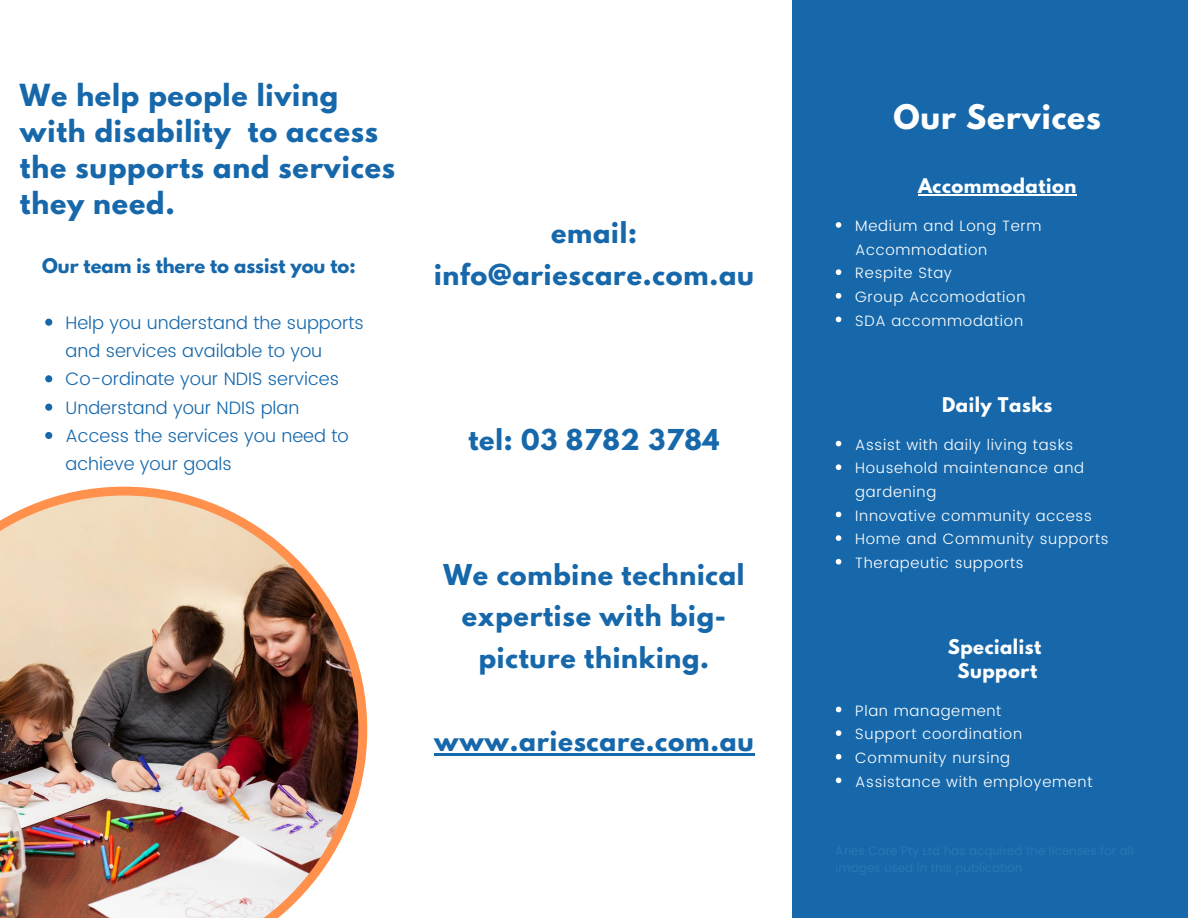
<style>
.page{position:relative;width:1188px;height:918px;background:#fff}
.page>*{position:absolute;margin:0;border:0;box-sizing:border-box;transform-origin:0 0}
.t1{font:700 30px "League Spartan";letter-spacing:.03em;color:#fff}
.t2{font:700 27px/36px "League Spartan";letter-spacing:.03em;color:#1668ab}
.t3{font:700 25.5px/41.7px "League Spartan";letter-spacing:.03em;color:#1668ab;text-align:center}
.t4{font:700 24.75px "League Spartan";letter-spacing:.03em;color:#1668ab}
.t5{font:300 18px/28.3px "Poppins";color:#1668ab}
.t6{font:700 18px/23.7px "League Spartan";letter-spacing:.03em;color:#fff;text-align:center}
.t7{font:700 18px "League Spartan";color:#1668ab}
.t8{font:300 15px/23.7px "Poppins";letter-spacing:.045em;color:#fff}
</style>
<div class="page">
<div style="left:792px;top:0;width:396px;height:918px;background:#1668ab"></div>
<svg style="left:836px;top:222px;width:5px;height:6px"></svg>
<svg style="left:836px;top:269px;width:5px;height:6px"></svg>
<svg style="left:836px;top:293px;width:5px;height:6px"></svg>
<svg style="left:836px;top:317px;width:5px;height:5px"></svg>
<hr style="left:918px;top:194px;width:159px;height:2px;background:#fff">
<svg style="left:836px;top:441px;width:5px;height:5px"></svg>
<svg style="left:836px;top:464px;width:5px;height:6px"></svg>
<svg style="left:836px;top:512px;width:5px;height:5px"></svg>
<svg style="left:836px;top:535px;width:5px;height:6px"></svg>
<svg style="left:836px;top:559px;width:5px;height:6px"></svg>
<svg style="left:836px;top:707px;width:5px;height:5px"></svg>
<svg style="left:836px;top:730px;width:5px;height:6px"></svg>
<svg style="left:836px;top:754px;width:5px;height:6px"></svg>
<svg style="left:836px;top:778px;width:5px;height:5px"></svg>
<img style="left:0;top:487px;width:367px;height:431px">
<hr style="left:434px;top:753px;width:320px;height:3px;background:#1668ab">
<svg style="left:45px;top:319px;width:7px;height:7px"></svg>
<svg style="left:45px;top:375px;width:7px;height:7px"></svg>
<svg style="left:45px;top:404px;width:7px;height:7px"></svg>
<svg style="left:45px;top:432px;width:7px;height:7px"></svg>
<h2 class="t2" style="left:20px;top:80px;width:377px">We help people living with disability to access the supports and services they need.</h2>
<p class="t7" style="left:42px;top:257px;width:315px">Our team is there to assist you to:</p>
<p class="t5" style="left:66px;top:308px;width:300px">Help you understand the supports and services available to you<br>Co-ordinate your NDIS services<br>Understand your NDIS plan<br>Access the services you need to achieve your goals</p>
<h3 class="t3" style="left:434px;top:215px;width:321px">email: info@ariescare.com.au</h3>
<h3 class="t3" style="left:468px;top:422px;width:253px">tel: 03 8782 3784</h3>
<h3 class="t3" style="left:443px;top:557px;width:303px">We combine technical expertise with big&shy;picture thinking.</h3>
<h3 class="t4" style="left:434px;top:729px;width:321px">www.ariescare.com.au</h3>
<h1 class="t1" style="left:893px;top:102px;width:209px">Our Services</h1>
<p class="t6" style="left:918px;top:176px;width:160px">Accommodation</p>
<p class="t8" style="left:855px;top:214px;width:188px">Medium and Long Term<br>Accommodation<br>Respite Stay<br>Group Accomodation<br>SDA accommodation</p>
<p class="t6" style="left:942px;top:395px;width:112px">Daily Tasks</p>
<p class="t8" style="left:855px;top:433px;width:255px">Assist with daily living tasks<br>Household maintenance and gardening<br>Innovative community access<br>Home and Community supports<br>Therapeutic supports</p>
<p class="t6" style="left:948px;top:638px;width:95px">Specialist<br>Support</p>
<p class="t8" style="left:855px;top:699px;width:239px">Plan management<br>Support coordination<br>Community nursing<br>Assistance with employement</p>
</div>
